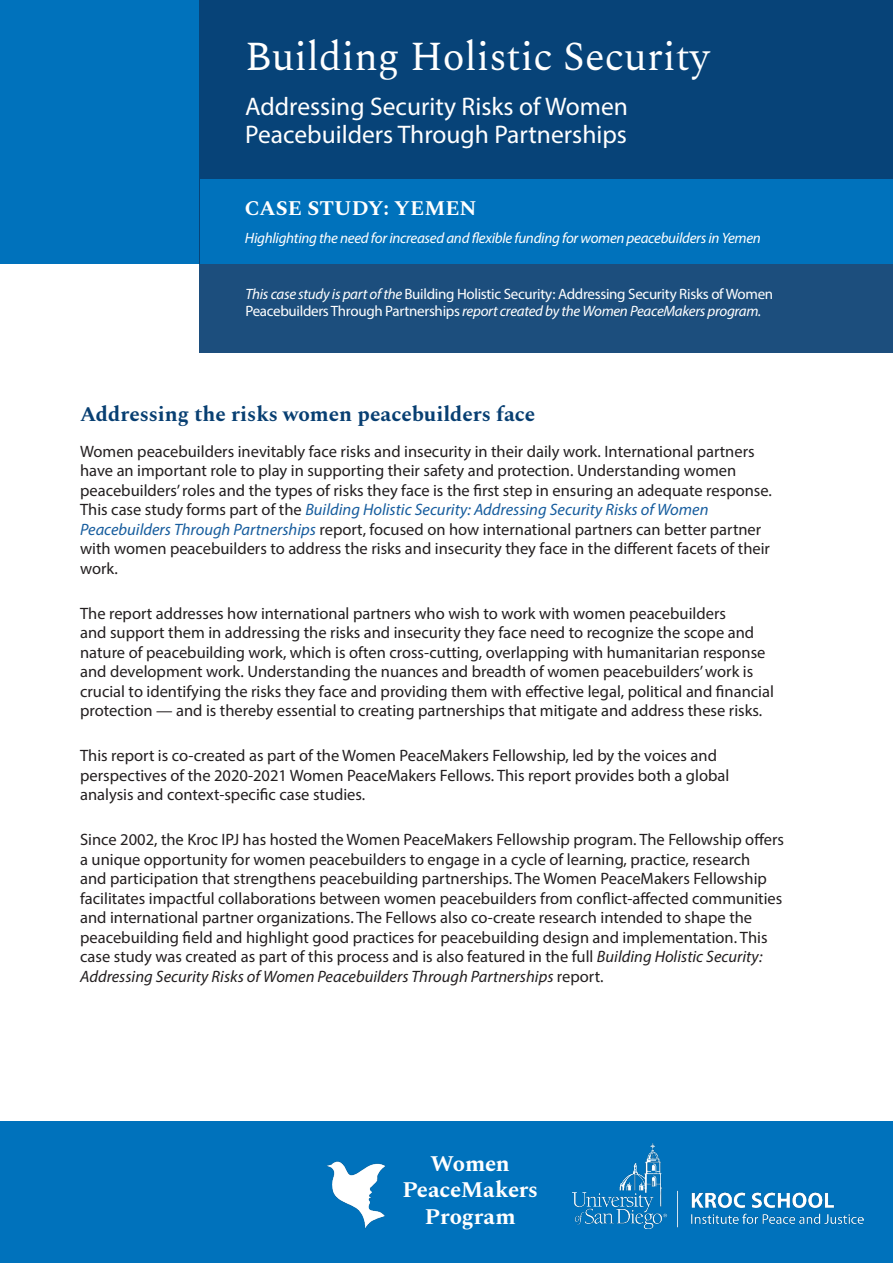
<style>
.page{position:relative;width:893px;height:1263px;background:#0072bc}
.page>*{position:absolute;margin:0;border:0;box-sizing:border-box;transform-origin:0 0}
.t1{font:40.5px "Spectral";color:#fff}
.t2{font:25.5px/28.5px "Myriad Pro";color:#fff}
._29_Small_Title_bold_SHARP_GROTES{font:700 22.5px "Spectral";letter-spacing:-.005em;color:#fff}
._14_Subheader_bold_SPECTRAL{font:700 21px "Spectral";color:#083f72}
._14_Subheader_bold_SPECTRAL-2{font:700 21px "Spectral";color:#fff}
.t3{font:16.5px/19.5px "Myriad Pro";color:#231f20}
.t4{font:15px/16.5px "Myriad Pro";letter-spacing:-.02em;color:#fff}
.t5{font:italic 15px "Myriad Pro";letter-spacing:-.02em;color:#fff}
.s1{font-style:italic}
.s2{font-style:italic;color:#175d9e}
</style>
<div class="page">
<div style="left:0;top:264px;width:893px;height:857px;background:#fff"></div>
<img style="left:572px;top:1143px;width:292px;height:85px">
<img style="left:327px;top:1161px;width:59px;height:67px">
<svg style="left:199px;top:0;width:694px;height:353px;background:#0d4679"></svg>
<div style="left:200px;top:179px;width:693px;height:85px;background:#0072bc"></div>
<p class="t1" style="left:245px;top:27px;width:466px">Building Holistic Security</p>
<p class="t2" style="left:245px;top:91px;width:384px">Addressing Security Risks of Women<br>Peacebuilders Through Partnerships</p>
<p class="_14_Subheader_bold_SPECTRAL-2" style="left:245px;top:193px;width:233px">CASE STUDY: YEMEN</p>
<p class="t5" style="left:245px;top:228px;width:517px">Highlighting the need for increased and flexible funding for women peacebuilders in Yemen</p>
<p class="t4" style="left:245px;top:286px;width:529px"><span class="s1">This case study is part of the</span> Building Holistic Security: Addressing Security Risks of Women<br>Peacebuilders Through Partnerships <span class="s1">report created by the Women PeaceMakers program.</span></p>
<p class="_14_Subheader_bold_SPECTRAL" style="left:80px;top:399px;width:457px">Addressing the risks women peacebuilders face</p>
<p class="t3" style="left:80px;top:441px;width:693px">Women peacebuilders inevitably face risks and insecurity in their daily work. International partners have an important role to play in supporting their safety and protection. Understanding women peacebuilders’ roles and the types of risks they face is the first step in ensuring an adequate response.<br>This case study forms part of the <span class="s2">Building Holistic Security: Addressing Security Risks of Women Peacebuilders Through Partnerships</span> report, focused on how international partners can better partner with women peacebuilders to address the risks and insecurity they face in the different facets of their work.</p>
<p class="t3" style="left:80px;top:603px;width:695px">The report addresses how international partners who wish to work with women peacebuilders<br>and support them in addressing the risks and insecurity they face need to recognize the scope and nature of peacebuilding work, which is often cross-cutting, overlapping with humanitarian response and development work. Understanding the nuances and breadth of women peacebuilders’ work is crucial to identifying the risks they face and providing them with effective legal, political and financial protection — and is thereby essential to creating partnerships that mitigate and address these risks.</p>
<p class="t3" style="left:80px;top:746px;width:651px">This report is co-created as part of the Women PeaceMakers Fellowship, led by the voices and perspectives of the 2020-2021 Women PeaceMakers Fellows. This report provides both a global analysis and context-specific case studies.</p>
<p class="t3" style="left:80px;top:830px;width:705px">Since 2002, the Kroc IPJ has hosted the Women PeaceMakers Fellowship program. The Fellowship offers a unique opportunity for women peacebuilders to engage in a cycle of learning, practice, research<br>and participation that strengthens peacebuilding partnerships. The Women PeaceMakers Fellowship facilitates impactful collaborations between women peacebuilders from conflict-affected communities and international partner organizations. The Fellows also co-create research intended to shape the peacebuilding field and highlight good practices for peacebuilding design and implementation. This case study was created as part of this process and is also featured in the full <span class="s1">Building Holistic Security:<br>Addressing Security Risks of Women Peacebuilders Through Partnerships</span> report.</p>
<p class="_29_Small_Title_bold_SHARP_GROTES" style="left:431px;top:1147px;width:81px">Women</p>
<p class="_29_Small_Title_bold_SHARP_GROTES" style="left:402px;top:1174px;width:137px">PeaceMakers</p>
<p class="_29_Small_Title_bold_SHARP_GROTES" style="left:425px;top:1200px;width:92px">Program</p>
</div>
